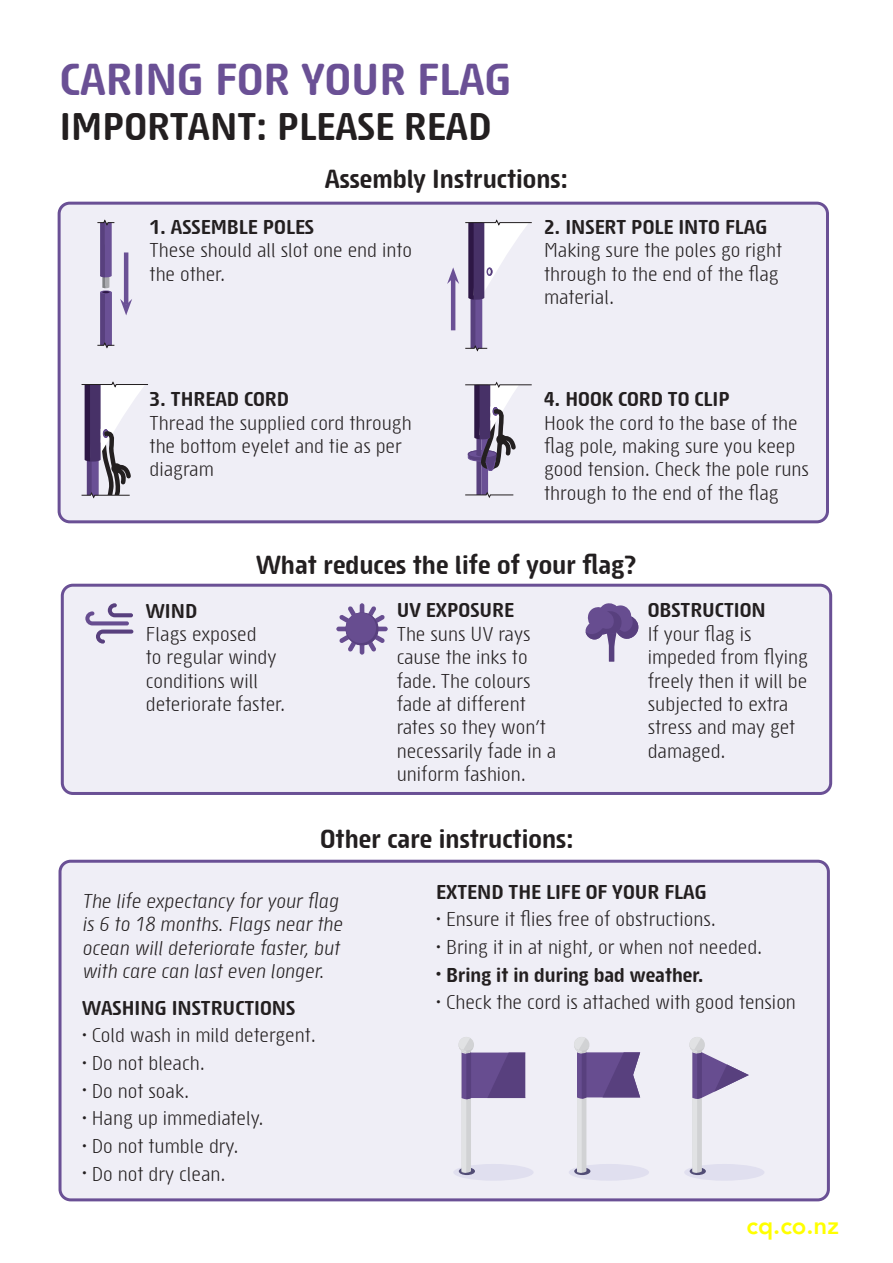
<style>
.page{position:relative;width:893px;height:1263px;background:#fff}
.page>*{position:absolute;margin:0;border:0;box-sizing:border-box;transform-origin:0 0}
.t1{font:700 43.5px "Sys TT";color:#6a5095}
.t2{font:700 37.5px "Sys TT";color:#231f20}
.t3{font:700 25.5px "Sys TT";color:#231f20}
.t4{font:800 24px "Avenir";color:#ff0}
.t5{font:19.5px/23.4px "Sys TT";color:#231f20}
.t6{font:700 19.5px "Sys TT";color:#231f20}
.t7{font:italic 19.5px/23.4px "Sys TT";color:#231f20}
</style>
<div class="page">
<div style="left:60px;top:861px;width:768px;height:339px;background:#efeef6;border-radius:11px"></div>
<div style="left:59px;top:860px;width:771px;height:341px;border:3px solid #6a5095;border-radius:11px"></div>
<div style="left:569px;top:1164px;width:80px;height:17px;background:#e0dfef;border-radius:50%"></div>
<div style="left:574px;top:1167px;width:16px;height:8px;background:#524d76;border-radius:50%"></div>
<svg style="left:574px;top:1037px;width:66px;height:136px"></svg>
<div style="left:684px;top:1164px;width:80px;height:17px;background:#e0dfef;border-radius:50%"></div>
<div style="left:690px;top:1167px;width:16px;height:8px;background:#524d76;border-radius:50%"></div>
<svg style="left:689px;top:1037px;width:60px;height:136px"></svg>
<div style="left:453px;top:1164px;width:81px;height:17px;background:#e0dfef;border-radius:50%"></div>
<div style="left:459px;top:1167px;width:16px;height:8px;background:#524d76;border-radius:50%"></div>
<svg style="left:458px;top:1037px;width:67px;height:136px"></svg>
<div style="left:59px;top:203px;width:768px;height:319px;background:#efeef6;border-radius:11px"></div>
<div style="left:58px;top:202px;width:771px;height:321px;border:3px solid #6a5095;border-radius:11px"></div>
<div style="left:62px;top:585px;width:769px;height:208px;background:#efeef6;border-radius:11px"></div>
<div style="left:61px;top:584px;width:771px;height:211px;border:3px solid #6a5095;border-radius:11px"></div>
<svg style="left:85px;top:603px;width:48px;height:41px"></svg>
<svg style="left:336px;top:603px;width:52px;height:52px"></svg>
<div style="left:346px;top:613px;width:32px;height:32px;background:#58407e;border-radius:50%"></div>
<div style="left:346px;top:613px;width:30px;height:30px;background:#674d90;border-radius:50%"></div>
<svg style="left:97px;top:219px;width:35px;height:130px"></svg>
<svg style="left:447px;top:219px;width:85px;height:133px"></svg>
<svg style="left:81px;top:381px;width:68px;height:118px"></svg>
<svg style="left:465px;top:381px;width:67px;height:117px"></svg>
<div style="left:609px;top:626px;width:5px;height:36px;background:#58407e"></div>
<svg style="left:585px;top:603px;width:54px;height:57px"></svg>
<h1 class="t1" style="left:60px;top:60px;width:453px">CARING FOR YOUR FLAG</h1>
<h2 class="t2" style="left:60px;top:110px;width:433px">IMPORTANT: PLEASE READ</h2>
<h3 class="t3" style="left:325px;top:167px;width:245px">Assembly Instructions:</h3>
<p class="t6" style="left:150px;top:218px;width:166px">1. ASSEMBLE POLES</p>
<p class="t5" style="left:150px;top:238px;width:264px">These should all slot one end into the other.</p>
<p class="t6" style="left:544px;top:218px;width:225px">2. INSERT POLE INTO FLAG</p>
<p class="t5" style="left:544px;top:238px;width:240px">Making sure the poles go right through to the end of the flag material.</p>
<p class="t6" style="left:150px;top:391px;width:141px">3. THREAD CORD</p>
<p class="t5" style="left:150px;top:410px;width:264px">Thread the supplied cord through the bottom eyelet and tie as per diagram</p>
<p class="t6" style="left:544px;top:391px;width:187px">4. HOOK CORD TO CLIP</p>
<p class="t5" style="left:544px;top:410px;width:266px">Hook the cord to the base of the flag pole, making sure you keep good tension. Check the pole runs through to the end of the flag</p>
<h3 class="t3" style="left:256px;top:548px;width:382px">What reduces the life of your flag?</h3>
<p class="t6" style="left:146px;top:602px;width:53px">WIND</p>
<p class="t5" style="left:146px;top:621px;width:141px">Flags exposed<br>to regular windy conditions will deteriorate faster.</p>
<p class="t6" style="left:397px;top:602px;width:119px">UV EXPOSURE</p>
<p class="t5" style="left:397px;top:621px;width:161px">The suns UV rays cause the inks to fade. The colours fade at different rates so they won’t necessarily fade in a uniform fashion.</p>
<p class="t6" style="left:648px;top:602px;width:120px">OBSTRUCTION</p>
<p class="t5" style="left:648px;top:621px;width:162px">If your flag is impeded from flying freely then it will be subjected to extra stress and may get damaged.</p>
<h3 class="t3" style="left:320px;top:827px;width:255px">Other care instructions:</h3>
<p class="t7" style="left:82px;top:888px;width:262px">The life expectancy for your flag is 6 to 18 months. Flags near the ocean will deteriorate faster, but with care can last even longer.</p>
<p class="t6" style="left:82px;top:999px;width:215px">WASHING INSTRUCTIONS</p>
<p class="t5" style="left:82px;top:1023px;width:236px"><sup>•</sup> Cold wash in mild detergent.</p>
<p class="t5" style="left:82px;top:1050px;width:124px"><sup>•</sup> Do not bleach.</p>
<p class="t5" style="left:82px;top:1078px;width:109px"><sup>•</sup> Do not soak.</p>
<p class="t5" style="left:82px;top:1106px;width:183px"><sup>•</sup> Hang up immediately.</p>
<p class="t5" style="left:82px;top:1133px;width:158px"><sup>•</sup> Do not tumble dry.</p>
<p class="t5" style="left:82px;top:1161px;width:145px"><sup>•</sup> Do not dry clean.</p>
<p class="t6" style="left:436px;top:883px;width:272px">EXTEND THE LIFE OF YOUR FLAG</p>
<p class="t5" style="left:436px;top:907px;width:281px"><sup>•</sup> Ensure it flies free of obstructions.</p>
<p class="t5" style="left:436px;top:934px;width:328px"><sup>•</sup> Bring it in at night, or when not needed.</p>
<p class="t6" style="left:436px;top:966px;width:269px"><sup>•</sup> Bring it in during bad weather.</p>
<p class="t5" style="left:436px;top:990px;width:361px"><sup>•</sup> Check the cord is attached with good tension</p>
<p class="t4" style="left:746px;top:1217px;width:94px">cq.co.nz</p>
</div>
